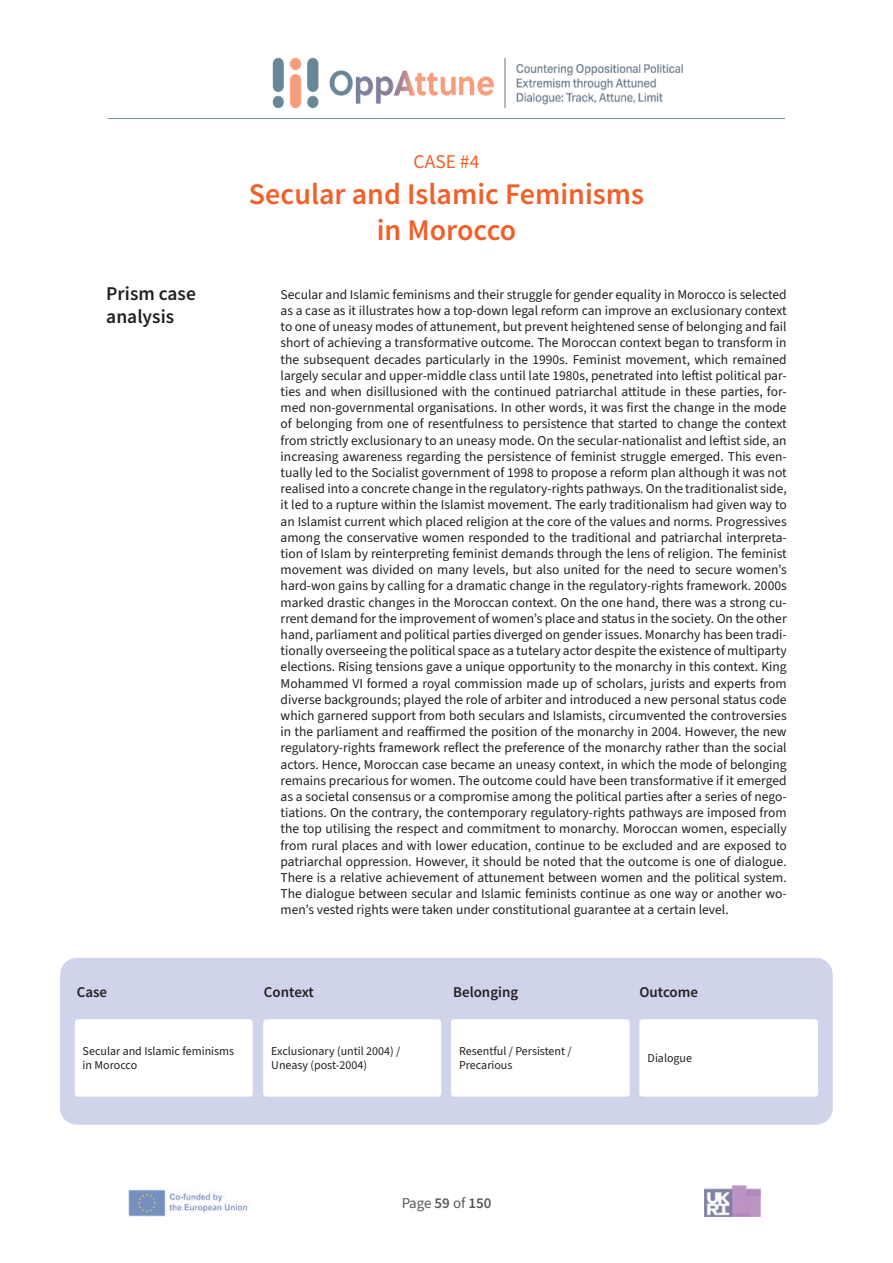
<style>
.page{position:relative;width:893px;height:1263px;background:#fff}
.page>*{position:absolute;margin:0;border:0;box-sizing:border-box;transform-origin:0 0}
.t1{font:30px/36px "Source Sans Variable";color:#f2602a;text-align:center}
.t2{font:19.5px/23.4px "Source Sans Variable";color:#231f20}
.t3{font:19.5px "Source Sans Variable";color:#f2602a}
.t4{font:15px "Source Sans Variable";color:#231f20}
.t5{font:15px "Source Sans 3";letter-spacing:-.01em;color:#231f20}
.t6{font:13.5px/16.2px "Source Sans 3";color:#231f20;text-align:justify}
.t7{font:12px/14.4px "Source Sans 3";color:#231f20}
.s1{font-weight:600}
</style>
<div class="page">
<img style="left:704px;top:1185px;width:57px;height:32px">
<img style="left:128px;top:1189px;width:121px;height:27px">
<img style="left:272px;top:57px;width:411px;height:51px">
<hr style="left:108px;top:118px;width:676px;height:1px;background:#163d69">
<div style="left:60px;top:958px;width:773px;height:167px;background:#d0d4ea;border-radius:17px"></div>
<div style="left:263px;top:1019px;width:178px;height:78px;background:#fff;border-radius:3px"></div>
<div style="left:75px;top:1019px;width:178px;height:78px;background:#fff;border-radius:3px"></div>
<div style="left:451px;top:1019px;width:179px;height:78px;background:#fff;border-radius:3px"></div>
<div style="left:639px;top:1019px;width:179px;height:78px;background:#fff;border-radius:3px"></div>
<h2 class="t2" style="left:106px;top:281px;width:91px">Prism case analysis</h2>
<h2 class="t3" style="left:414px;top:149px;width:67px">CASE #4</h2>
<h1 class="t1" style="left:249px;top:176px;width:397px">Secular and Islamic Feminisms in Morocco</h1>
<p class="t6" style="left:281px;top:286px;width:508px">Secular and Islamic feminisms and their struggle for gender equality in Morocco is selected as a case as it illustrates how a top-down legal reform can improve an exclusionary context to one of uneasy modes of attunement, but prevent heightened sense of belonging and fail short of achieving a transformative outcome. The Moroccan context began to transform in the subsequent decades particularly in the 1990s. Feminist movement, which remained largely secular and upper-middle class until late 1980s, penetrated into leftist political par&shy;ties and when disillusioned with the continued patriarchal attitude in these parties, for&shy;med non-governmental organisations. In other words, it was first the change in the mode of belonging from one of resentfulness to persistence that started to change the context from strictly exclusionary to an uneasy mode. On the secular-nationalist and leftist side, an increasing awareness regarding the persistence of feminist struggle emerged. This even&shy;tually led to the Socialist government of 1998 to propose a reform plan although it was not realised into a concrete change in the regulatory-rights pathways. On the traditionalist side, it led to a rupture within the Islamist movement. The early traditionalism had given way to an Islamist current which placed religion at the core of the values and norms. Progressives among the conservative women responded to the traditional and patriarchal interpreta&shy;tion of Islam by reinterpreting feminist demands through the lens of religion. The feminist movement was divided on many levels, but also united for the need to secure women’s hard-won gains by calling for a dramatic change in the regulatory-rights framework. 2000s marked drastic changes in the Moroccan context. On the one hand, there was a strong cu&shy;rrent demand for the improvement of women’s place and status in the society. On the other hand, parliament and political parties diverged on gender issues. Monarchy has been tradi&shy;tionally overseeing the political space as a tutelary actor despite the existence of multiparty elections. Rising tensions gave a unique opportunity to the monarchy in this context. King Mohammed VI formed a royal commission made up of scholars, jurists and experts from diverse backgrounds; played the role of arbiter and introduced a new personal status code which garnered support from both seculars and Islamists, circumvented the controversies in the parliament and reaffirmed the position of the monarchy in 2004. However, the new regulatory-rights framework reflect the preference of the monarchy rather than the social actors. Hence, Moroccan case became an uneasy context, in which the mode of belonging remains precarious for women. The outcome could have been transformative if it emerged as a societal consensus or a compromise among the political parties after a series of nego&shy;tiations. On the contrary, the contemporary regulatory-rights pathways are imposed from the top utilising the respect and commitment to monarchy. Moroccan women, especially from rural places and with lower education, continue to be excluded and are exposed to patriarchal oppression. However, it should be noted that the outcome is one of dialogue.<br>There is a relative achievement of attunement between women and the political system.<br>The dialogue between secular and Islamic feminists continue as one way or another wo&shy;men’s vested rights were taken under constitutional guarantee at a certain level.</p>
<p class="t4" style="left:77px;top:983px;width:32px">Case</p>
<p class="t4" style="left:264px;top:983px;width:52px">Context</p>
<p class="t4" style="left:453px;top:983px;width:67px">Belonging</p>
<p class="t4" style="left:639px;top:983px;width:60px">Outcome</p>
<p class="t7" style="left:83px;top:1043px;width:153px">Secular and Islamic feminisms in Morocco</p>
<p class="t7" style="left:271px;top:1044px;width:131px">Exclusionary (until 2004) /<br>Uneasy (post-2004)</p>
<p class="t7" style="left:459px;top:1043px;width:114px">Resentful / Persistent /<br>Precarious</p>
<p class="t7" style="left:648px;top:1051px;width:46px">Dialogue</p>
<p class="t5" style="left:401px;top:1194px;width:92px">Page <span class="s1">59</span> of <span class="s1">150</span></p>
</div>
